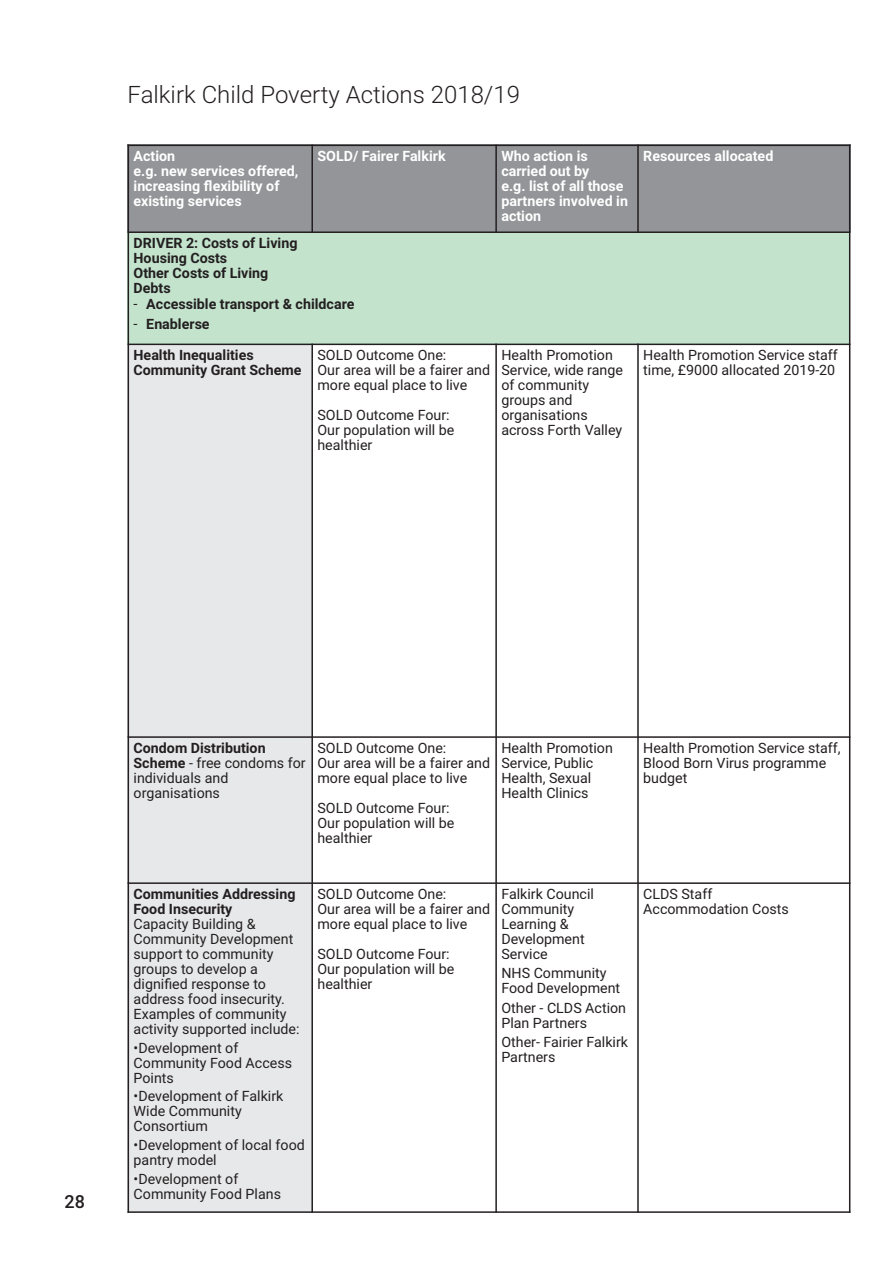
<style>
.page{position:relative;width:893px;height:1263px;background:#fff}
.page>*{position:absolute;margin:0;border:0;box-sizing:border-box;transform-origin:0 0}
.t1{font:300 24px "Roboto";color:#231f20}
.t2{font:500 18px "Roboto";color:#231f20}
.t3{font:14.25px/15px "Roboto";color:#231f20}
.t4{font:700 14.25px/15px "Roboto";color:#fff}
.t5{font:700 14.25px/15px "Roboto";color:#231f20}
.s1{font-weight:400;font-style:italic;font-size:15px}
.s2{font-weight:700}
</style>
<div class="page">
<div style="left:128px;top:145px;width:184px;height:87px;background:#939598"></div>
<div style="left:312px;top:145px;width:184px;height:87px;background:#939598"></div>
<div style="left:496px;top:145px;width:142px;height:87px;background:#939598"></div>
<div style="left:638px;top:145px;width:212px;height:87px;background:#939598"></div>
<div style="left:128px;top:232px;width:722px;height:112px;background:#c3e3cd"></div>
<div style="left:128px;top:344px;width:184px;height:393px;background:#e7e8e9"></div>
<div style="left:128px;top:737px;width:184px;height:146px;background:#e7e8e9"></div>
<div style="left:128px;top:883px;width:184px;height:330px;background:#e7e8e9"></div>
<hr style="left:128px;top:145px;width:1px;height:1068px;background:#231f20">
<hr style="left:311px;top:145px;width:2px;height:88px;background:#231f20">
<hr style="left:311px;top:344px;width:2px;height:869px;background:#231f20">
<hr style="left:495px;top:145px;width:2px;height:88px;background:#231f20">
<hr style="left:495px;top:344px;width:2px;height:869px;background:#231f20">
<hr style="left:637px;top:145px;width:2px;height:88px;background:#231f20">
<hr style="left:637px;top:344px;width:2px;height:869px;background:#231f20">
<hr style="left:849px;top:145px;width:1px;height:1068px;background:#231f20">
<hr style="left:128px;top:145px;width:722px;height:1px;background:#231f20">
<hr style="left:128px;top:231px;width:722px;height:2px;background:#231f20">
<hr style="left:128px;top:344px;width:722px;height:1px;background:#231f20">
<hr style="left:128px;top:736px;width:722px;height:2px;background:#231f20">
<hr style="left:128px;top:882px;width:722px;height:2px;background:#231f20">
<hr style="left:128px;top:1211px;width:722px;height:2px;background:#231f20">
<h1 class="t1" style="left:128px;top:81px;width:394px">Falkirk Child Poverty Actions 2018/19</h1>
<p class="t4" style="left:134px;top:149px;width:166px">Action<br>e.g. new services offered, increasing flexibility of existing services</p>
<p class="t4" style="left:317px;top:149px;width:130px">SOLD/ Fairer Falkirk</p>
<p class="t4" style="left:501px;top:149px;width:128px">Who action is carried out by<br>e.g. list of all those partners involved in action</p>
<p class="t4" style="left:643px;top:149px;width:132px">Resources allocated</p>
<p class="t5" style="left:134px;top:236px;width:165px">DRIVER 2: Costs of Living<br>Housing Costs<br>Other Costs of Living<br>Debts</p>
<p class="t5" style="left:134px;top:296px;width:222px"><span class="s1">-</span> Accessible transport &amp; childcare</p>
<p class="t5" style="left:134px;top:316px;width:78px"><span class="s1">-</span> Enablerse</p>
<p class="t5" style="left:134px;top:348px;width:169px">Health Inequalities<br>Community Grant Scheme</p>
<p class="t3" style="left:317px;top:348px;width:174px">SOLD Outcome One:<br>Our area will be a fairer and more equal place to live</p>
<p class="t3" style="left:317px;top:408px;width:138px">SOLD Outcome Four:<br>Our population will be healthier</p>
<p class="t3" style="left:501px;top:348px;width:123px">Health Promotion<br>Service, wide range of community groups and organisations across Forth Valley</p>
<p class="t3" style="left:643px;top:348px;width:196px">Health Promotion Service staff time, £9000 allocated 2019-20</p>
<p class="t2" style="left:65px;top:1192px;width:22px">28</p>
<p class="t3" style="left:134px;top:741px;width:174px"><span class="s2">Condom Distribution<br>Scheme</span> - free condoms for individuals and organisations</p>
<p class="t3" style="left:317px;top:741px;width:174px">SOLD Outcome One:<br>Our area will be a fairer and more equal place to live</p>
<p class="t3" style="left:317px;top:801px;width:138px">SOLD Outcome Four:<br>Our population will be healthier</p>
<p class="t3" style="left:501px;top:741px;width:113px">Health Promotion<br>Service, Public<br>Health, Sexual<br>Health Clinics</p>
<p class="t3" style="left:643px;top:741px;width:199px">Health Promotion Service staff,<br>Blood Born Virus programme budget</p>
<p class="t5" style="left:134px;top:887px;width:163px">Communities Addressing<br>Food Insecurity</p>
<p class="t3" style="left:134px;top:917px;width:168px">Capacity Building &amp;<br>Community Development support to community groups to develop a dignified response to address food insecurity.<br>Examples of community activity supported include:</p>
<p class="t3" style="left:134px;top:1040px;width:160px">•Development of<br>Community Food Access<br>Points</p>
<p class="t3" style="left:134px;top:1089px;width:151px">•Development of Falkirk<br>Wide Community<br>Consortium</p>
<p class="t3" style="left:134px;top:1137px;width:173px">•Development of local food pantry model</p>
<p class="t3" style="left:134px;top:1171px;width:149px">•Development of<br>Community Food Plans</p>
<p class="t3" style="left:317px;top:887px;width:174px">SOLD Outcome One:<br>Our area will be a fairer and more equal place to live</p>
<p class="t3" style="left:317px;top:947px;width:138px">SOLD Outcome Four:<br>Our population will be healthier</p>
<p class="t3" style="left:501px;top:887px;width:94px">Falkirk Council<br>Community<br>Learning &amp;<br>Development<br>Service</p>
<p class="t3" style="left:501px;top:966px;width:120px">NHS Community<br>Food Development</p>
<p class="t3" style="left:501px;top:1000px;width:126px">Other - CLDS Action<br>Plan Partners</p>
<p class="t3" style="left:501px;top:1034px;width:128px">Other- Fairier Falkirk<br>Partners</p>
<p class="t3" style="left:643px;top:887px;width:147px">CLDS Staff<br>Accommodation Costs</p>
</div>
